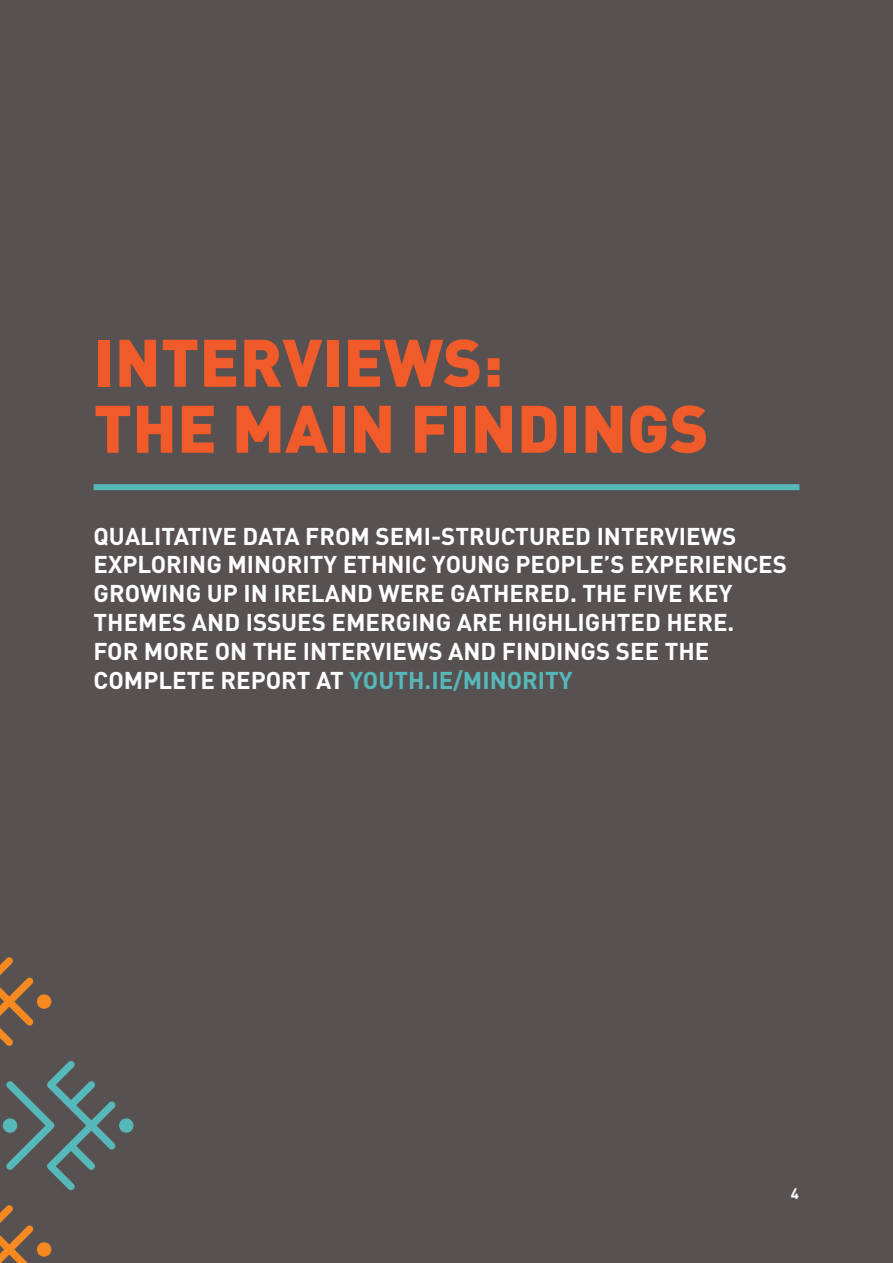
<style>
.page{position:relative;width:893px;height:1263px;background:#585152}
.page>*{position:absolute;margin:0;border:0;box-sizing:border-box;transform-origin:0 0}
.t1{font:900 66px/66px "DIN";color:#f15a29}
.t2{font:700 24px/28.8px "DIN";color:#fff}
.t3{font:700 15px "DIN";color:#fff}
.s1{color:#57b8b9}
</style>
<div class="page">
<div style="left:94px;top:484px;width:705px;height:6px;background:#57b8b9"></div>
<div style="left:119px;top:1118px;width:14px;height:15px;background:#57b8b9;border-radius:50%"></div>
<svg style="left:0;top:957px;width:116px;height:306px"></svg>
<h1 class="t1" style="left:94px;top:326px;width:617px">INTERVIEWS:<br>THE MAIN FINDINGS</h1>
<p class="t2" style="left:94px;top:520px;width:695px">QUALITATIVE DATA FROM SEMI-STRUCTURED INTERVIEWS EXPLORING MINORITY ETHNIC YOUNG PEOPLE’S EXPERIENCES GROWING UP IN IRELAND WERE GATHERED. THE FIVE KEY THEMES AND ISSUES EMERGING ARE HIGHLIGHTED HERE.<br>FOR MORE ON THE INTERVIEWS AND FINDINGS SEE THE COMPLETE REPORT AT <span class="s1">YOUTH.IE/MINORITY</span></p>
<p class="t3" style="left:791px;top:1184px;width:10px">4</p>
</div>
